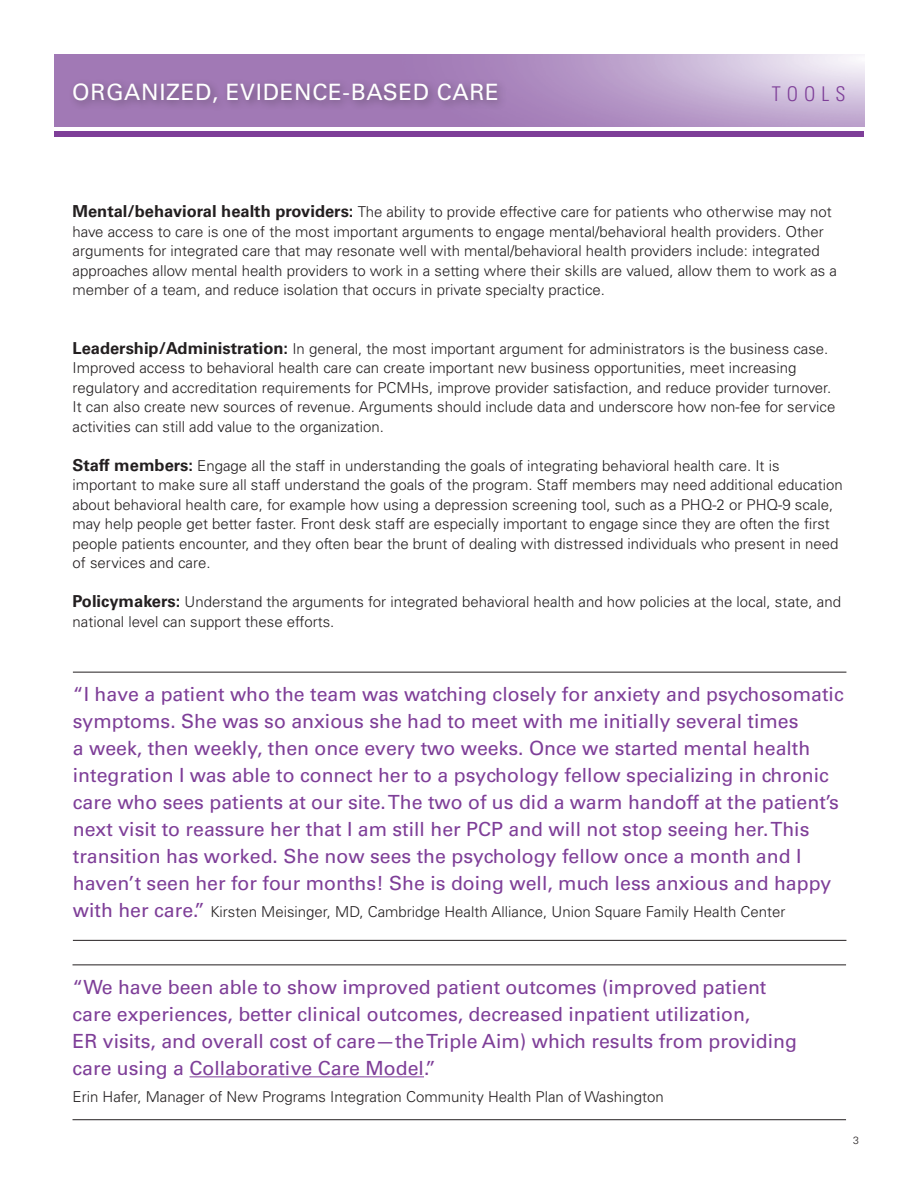
<style>
.page{position:relative;width:918px;height:1188px;background:#fff}
.page>*{position:absolute;margin:0;border:0;box-sizing:border-box;transform-origin:0 0}
.t1{font:22.5px "Univers LT Std";letter-spacing:.03em;color:#fff}
.t2{font:300 condensed 20.25px "Univers LT Std";letter-spacing:.3em;color:#7e3e98}
.Body{font:19.5px/27px "Univers LT Std";color:#7e3e98}
.Body-2{font:300 15px/19.5px "Univers LT Std";color:#231f20}
.t3{font:300 10.5px "Univers LT Std";color:#231f20}
.s1{font-weight:700;font-size:16.5px}
.s2{font-weight:400;font-size:19.5px;color:#7e3e98}
</style>
<div class="page">
<div style="left:54px;top:131px;width:810px;height:5px;background:#7e3e98"></div>
<div style="left:69px;top:79px;width:439px;height:34px;background:#231f20;opacity:.45"></div>
<hr style="left:73px;top:672px;width:773px;height:1px;background:#231f20">
<hr style="left:73px;top:940px;width:773px;height:1px;background:#231f20">
<hr style="left:190px;top:1076px;width:234px;height:1px;background:#7e3e98">
<hr style="left:73px;top:964px;width:773px;height:1px;background:#231f20">
<hr style="left:73px;top:1119px;width:773px;height:1px;background:#231f20">
<h1 class="t1" style="left:72px;top:78px;width:428px">ORGANIZED, EVIDENCE-BASED CARE</h1>
<h2 class="t2" style="left:772px;top:82px;width:75px">TOOLS</h2>
<p class="Body-2" style="left:73px;top:202px;width:766px"><span class="s1">Mental/behavioral health providers:</span> The ability to provide effective care for patients who otherwise may not have access to care is one of the most important arguments to engage mental/behavioral health providers. Other arguments for integrated care that may resonate well with mental/behavioral health providers include: integrated approaches allow mental health providers to work in a setting where their skills are valued, allow them to work as a member of a team, and reduce isolation that occurs in private specialty practice.</p>
<p class="Body-2" style="left:73px;top:339px;width:764px"><span class="s1">Leadership/Administration:</span> In general, the most important argument for administrators is the business case.<br>Improved access to behavioral health care can create important new business opportunities, meet increasing regulatory and accreditation requirements for PCMHs, improve provider satisfaction, and reduce provider turnover.<br>It can also create new sources of revenue. Arguments should include data and underscore how non-fee for service activities can still add value to the organization.</p>
<p class="Body-2" style="left:73px;top:456px;width:772px"><span class="s1">Staff members:</span> Engage all the staff in understanding the goals of integrating behavioral health care. It is important to make sure all staff understand the goals of the program. Staff members may need additional education about behavioral health care, for example how using a depression screening tool, such as a PHQ-2 or PHQ-9 scale, may help people get better faster. Front desk staff are especially important to engage since they are often the first people patients encounter, and they often bear the brunt of dealing with distressed individuals who present in need of services and care.</p>
<p class="Body-2" style="left:73px;top:592px;width:770px"><span class="s1">Policymakers:</span> Understand the arguments for integrated behavioral health and how policies at the local, state, and national level can support these efforts.</p>
<p class="Body" style="left:73px;top:681px;width:772px">“I have a patient who the team was watching closely for anxiety and psychosomatic symptoms. She was so anxious she had to meet with me initially several times<br>a week, then weekly, then once every two weeks. Once we started mental health integration I was able to connect her to a psychology fellow specializing in chronic care who sees patients at our site. The two of us did a warm handoff at the patient’s next visit to reassure her that I am still her PCP and will not stop seeing her. This transition has worked. She now sees the psychology fellow once a month and I haven’t seen her for four months! She is doing well, much less anxious and happy</p>
<p class="Body-2" style="left:73px;top:902px;width:714px"><span class="s2">with her care.”</span> Kirsten Meisinger, MD, Cambridge Health Alliance, Union Square Family Health Center</p>
<p class="Body" style="left:73px;top:974px;width:726px">“We have been able to show improved patient outcomes (improved patient care experiences, better clinical outcomes, decreased inpatient utilization,<br>ER visits, and overall cost of care—the Triple Aim) which results from providing care using a Collaborative Care Model.”</p>
<p class="Body-2" style="left:73px;top:1087px;width:593px">Erin Hafer, Manager of New Programs Integration Community Health Plan of Washington</p>
<p class="t3" style="left:853px;top:1133px;width:7px">3</p>
</div>
